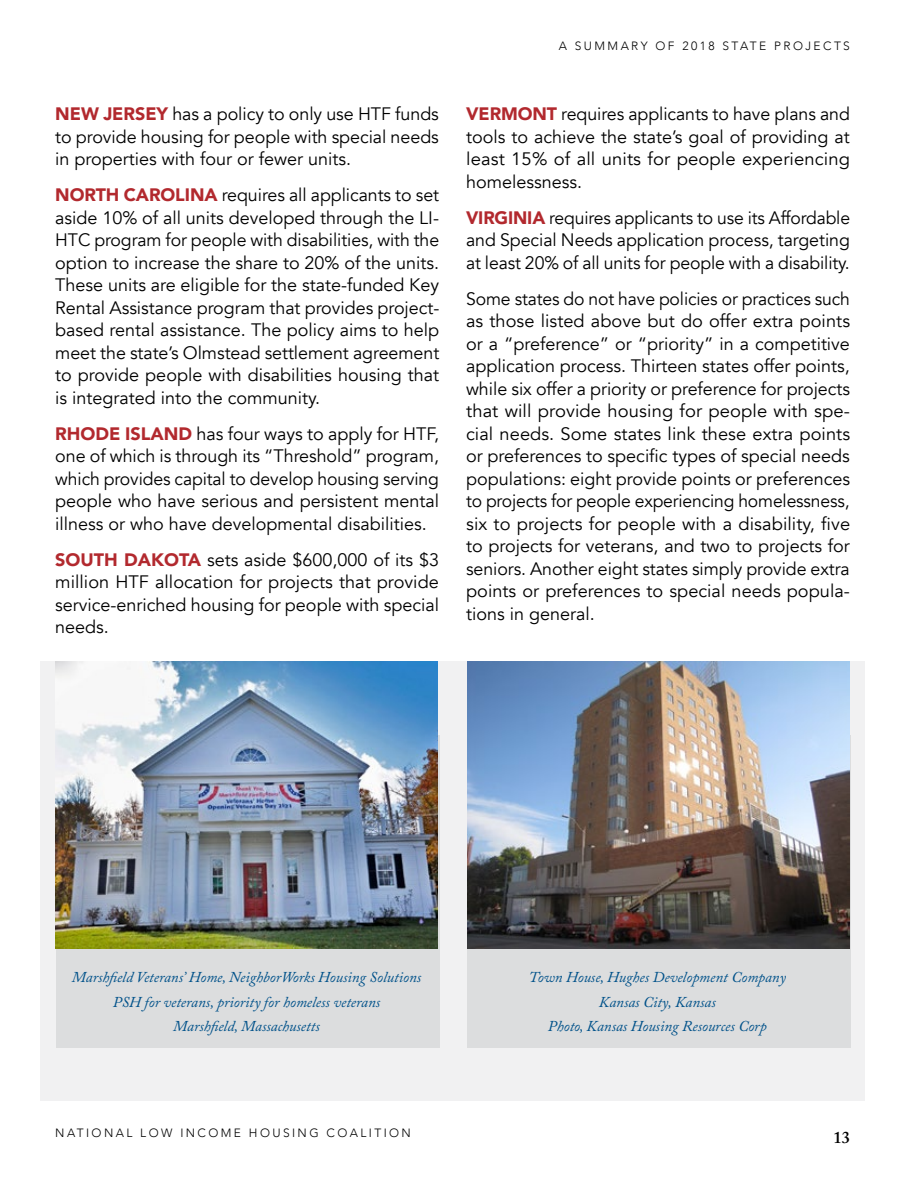
<style>
.page{position:relative;width:918px;height:1188px;background:#fff}
.page>*{position:absolute;margin:0;border:0;box-sizing:border-box;transform-origin:0 0}
.t1{font:18px/22.5px "Avenir";color:#000;text-align:justify}
.t2{font:600 16.5px "Adobe Caslon Pro";color:#000}
.t3{font:italic 15px/24.8px "Adobe Caslon Pro";color:#005189;text-align:center}
.t4{font:300 12px "Avenir";letter-spacing:.2em;color:#000}
.s1{font-weight:900;color:#b2292e}
</style>
<div class="page">
<div style="left:40px;top:662px;width:825px;height:439px;background:#f1f1f2"></div>
<div style="left:56px;top:736px;width:384px;height:312px;background:#dcddde"></div>
<div style="left:467px;top:736px;width:384px;height:312px;background:#dcddde"></div>
<img style="left:467px;top:662px;width:383px;height:286px">
<img style="left:55px;top:662px;width:383px;height:286px">
<p class="t1" style="left:55px;top:103px;width:385px"><span class="s1">NEW JERSEY</span> has a policy to only use HTF funds to provide housing for people with special needs in properties with four or fewer units.</p>
<p class="t1" style="left:55px;top:184px;width:386px"><span class="s1">NORTH CAROLINA</span> requires all applicants to set aside 10% of all units developed through the LI-HTC program for people with disabilities, with the option to increase the share to 20% of the units.<br>These units are eligible for the state-funded Key Rental Assistance program that provides project&shy;based rental assistance. The policy aims to help meet the state’s Olmstead settlement agreement to provide people with disabilities housing that is integrated into the community.</p>
<p class="t1" style="left:55px;top:422px;width:385px"><span class="s1">RHODE ISLAND</span> has four ways to apply for HTF, one of which is through its “Threshold” program, which provides capital to develop housing serving people who have serious and persistent mental illness or who have developmental disabilities.</p>
<p class="t1" style="left:55px;top:548px;width:385px"><span class="s1">SOUTH DAKOTA</span> sets aside $600,000 of its $3 million HTF allocation for projects that provide service-enriched housing for people with special needs.</p>
<p class="t4" style="left:559px;top:39px;width:293px">A SUMMARY OF 2018 STATE PROJECTS</p>
<p class="t1" style="left:466px;top:103px;width:386px"><span class="s1">VERMONT</span> requires applicants to have plans and tools to achieve the state’s goal of providing at least 15% of all units for people experiencing homelessness.</p>
<p class="t1" style="left:466px;top:206px;width:386px"><span class="s1">VIRGINIA</span> requires applicants to use its Affordable and Special Needs application process, targeting at least 20% of all units for people with a disability.</p>
<p class="t1" style="left:466px;top:287px;width:386px">Some states do not have policies or practices such as those listed above but do offer extra points or a “preference” or “priority” in a competitive application process. Thirteen states offer points, while six offer a priority or preference for projects that will provide housing for people with spe&shy;cial needs. Some states link these extra points or preferences to specific types of special needs populations: eight provide points or preferences to projects for people experiencing homelessness, six to projects for people with a disability, five to projects for veterans, and two to projects for seniors. Another eight states simply provide extra points or preferences to special needs popula&shy;tions in general.</p>
<p class="t3" style="left:72px;top:964px;width:351px">Marshfield Veterans’ Home, NeighborWorks Housing Solutions<br>PSH for veterans, priority for homeless veterans<br>Marshfield, Massachusetts</p>
<p class="t4" style="left:55px;top:1125px;width:357px">NATIONAL LOW INCOME HOUSING COALITION</p>
<p class="t3" style="left:529px;top:964px;width:259px">Town House, Hughes Development Company<br>Kansas City, Kansas<br>Photo, Kansas Housing Resources Corp</p>
<p class="t2" style="left:833px;top:1127px;width:18px">13</p>
</div>
